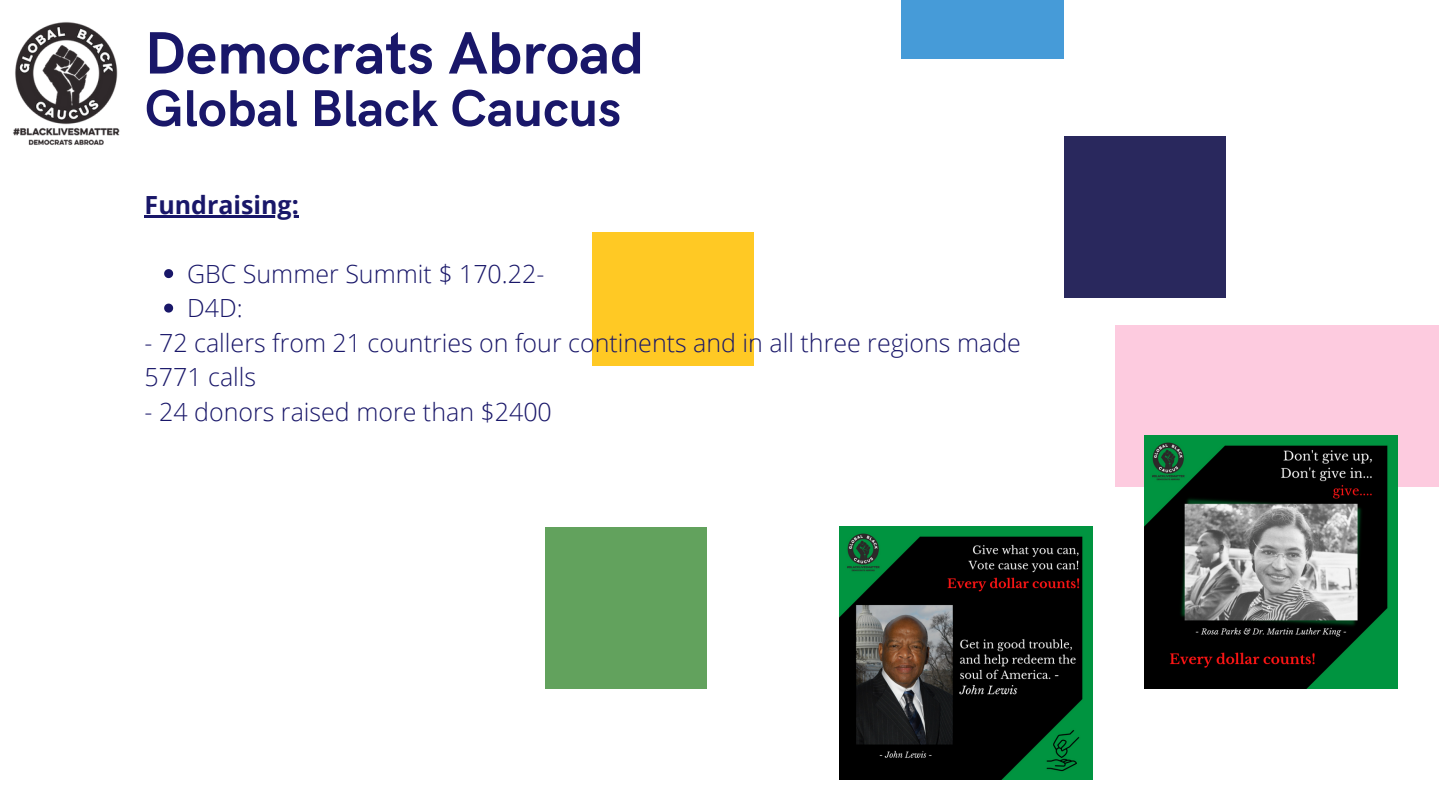
<style>
.page{position:relative;width:1440px;height:810px;background:#fff}
.page>*{position:absolute;margin:0;border:0;box-sizing:border-box;transform-origin:0 0}
.t1{font:700 59.9px "HK Grotesk";color:#191769}
.t2{font:700 51.9px "HK Grotesk";color:#191769}
.t3{font:300 25px/34.5px "Open Sans";color:#191769}
.t4{font:700 25px "Open Sans";color:#191769}
</style>
<div class="page">
<div style="left:545px;top:527px;width:162px;height:162px;background:#62a25d"></div>
<div style="left:592px;top:232px;width:162px;height:134px;background:#ffc924"></div>
<div style="left:1115px;top:325px;width:324px;height:162px;background:#fdcbdf"></div>
<div style="left:1064px;top:136px;width:162px;height:162px;background:#29285d"></div>
<div style="left:902px;top:0;width:162px;height:59px;background:#469bd8"></div>
<img style="left:13px;top:22px;width:107px;height:123px">
<svg style="left:164px;top:269px;width:9px;height:9px"></svg>
<svg style="left:164px;top:304px;width:9px;height:9px"></svg>
<hr style="left:145px;top:215px;width:154px;height:2px;background:#191769">
<img style="left:1145px;top:436px;width:252px;height:253px">
<img style="left:840px;top:527px;width:253px;height:253px">
<h1 class="t1" style="left:145px;top:20px;width:501px">Democrats Abroad</h1>
<h2 class="t2" style="left:145px;top:79px;width:478px">Global Black Caucus</h2>
<p class="t4" style="left:145px;top:187px;width:156px">Fundraising:</p>
<p class="t3" style="left:187px;top:256px;width:359px">GBC Summer Summit $ 170.22-<br>D4D:</p>
<p class="t3" style="left:145px;top:325px;width:878px">- 72 callers from 21 countries on four continents and in all three regions made<br>5771 calls</p>
<p class="t3" style="left:145px;top:394px;width:409px">- 24 donors raised more than $2400</p>
</div>
